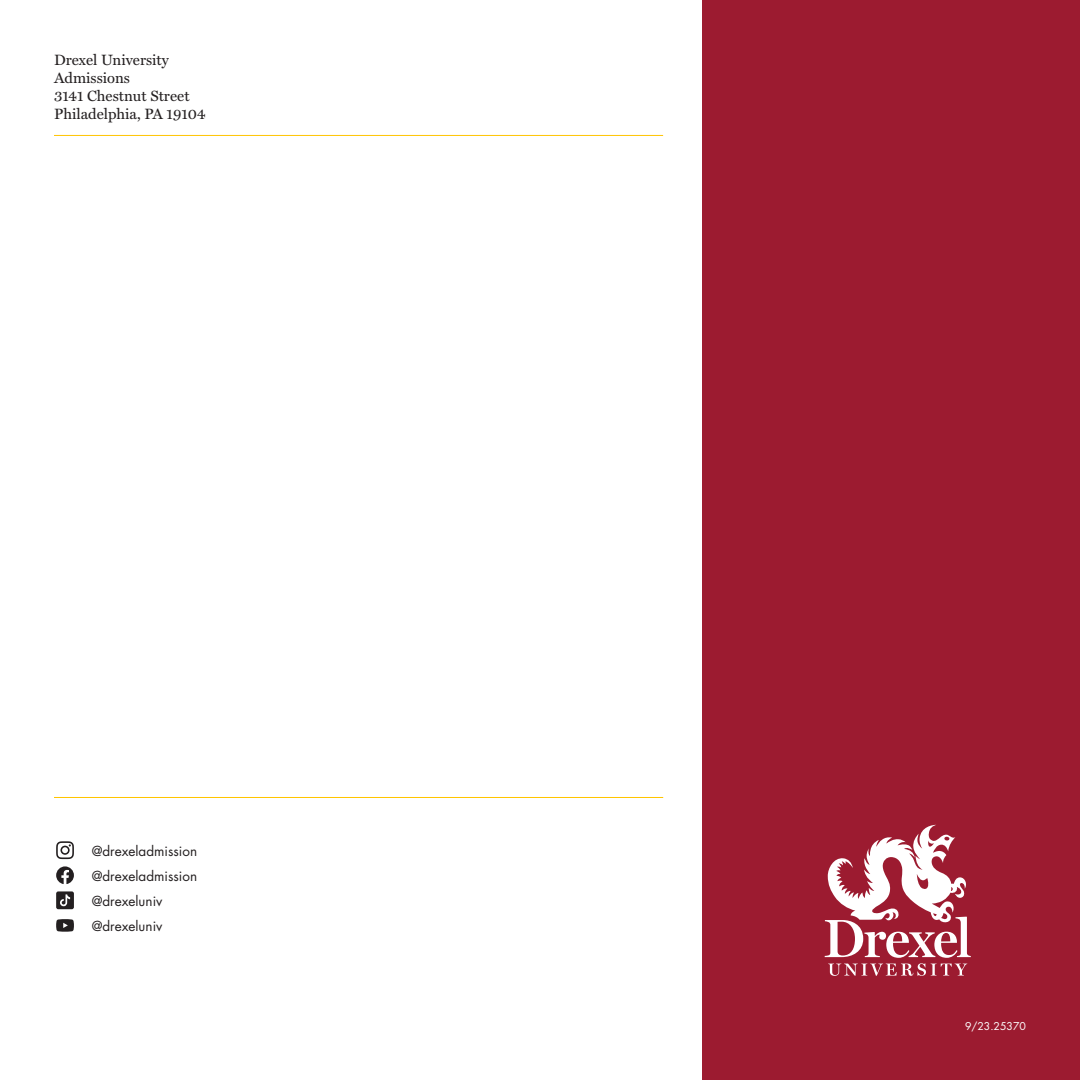
<style>
.page{position:relative;width:1080px;height:1080px;background:#fff}
.page>*{position:absolute;margin:0;border:0;box-sizing:border-box;transform-origin:0 0}
.t1{font:15px "Miller Text";color:#231f20}
.Cover_-_Social_Media{font:13.5px "Futura Std";color:#231f20}
.t2{font:10.5px "Futura Std";color:#fff}
</style>
<div class="page">
<div style="left:702px;top:0;width:378px;height:1080px;background:#9c1b30"></div>
<hr style="left:54px;top:135px;width:609px;height:1px;background:#ffc500">
<hr style="left:54px;top:797px;width:609px;height:1px;background:#ffc500">
<svg style="left:56px;top:891px;width:18px;height:18px"></svg>
<svg style="left:56px;top:866px;width:18px;height:18px"></svg>
<svg style="left:56px;top:919px;width:18px;height:13px"></svg>
<svg style="left:56px;top:841px;width:18px;height:18px"></svg>
<svg style="left:825px;top:825px;width:146px;height:151px"></svg>
<p class="t1" style="left:54px;top:52px;width:116px">Drexel University</p>
<p class="t1" style="left:54px;top:70px;width:78px">Admissions</p>
<p class="t1" style="left:54px;top:88px;width:137px">3141 Chestnut Street</p>
<p class="t1" style="left:54px;top:106px;width:153px">Philadelphia, PA 19104</p>
<p class="Cover_-_Social_Media" style="left:92px;top:842px;width:107px">@drexeladmission</p>
<p class="Cover_-_Social_Media" style="left:92px;top:867px;width:107px">@drexeladmission</p>
<p class="Cover_-_Social_Media" style="left:92px;top:917px;width:72px">@drexeluniv</p>
<p class="Cover_-_Social_Media" style="left:92px;top:892px;width:72px">@drexeluniv</p>
<p class="t2" style="left:965px;top:1020px;width:62px">9/23.25370</p>
</div>
